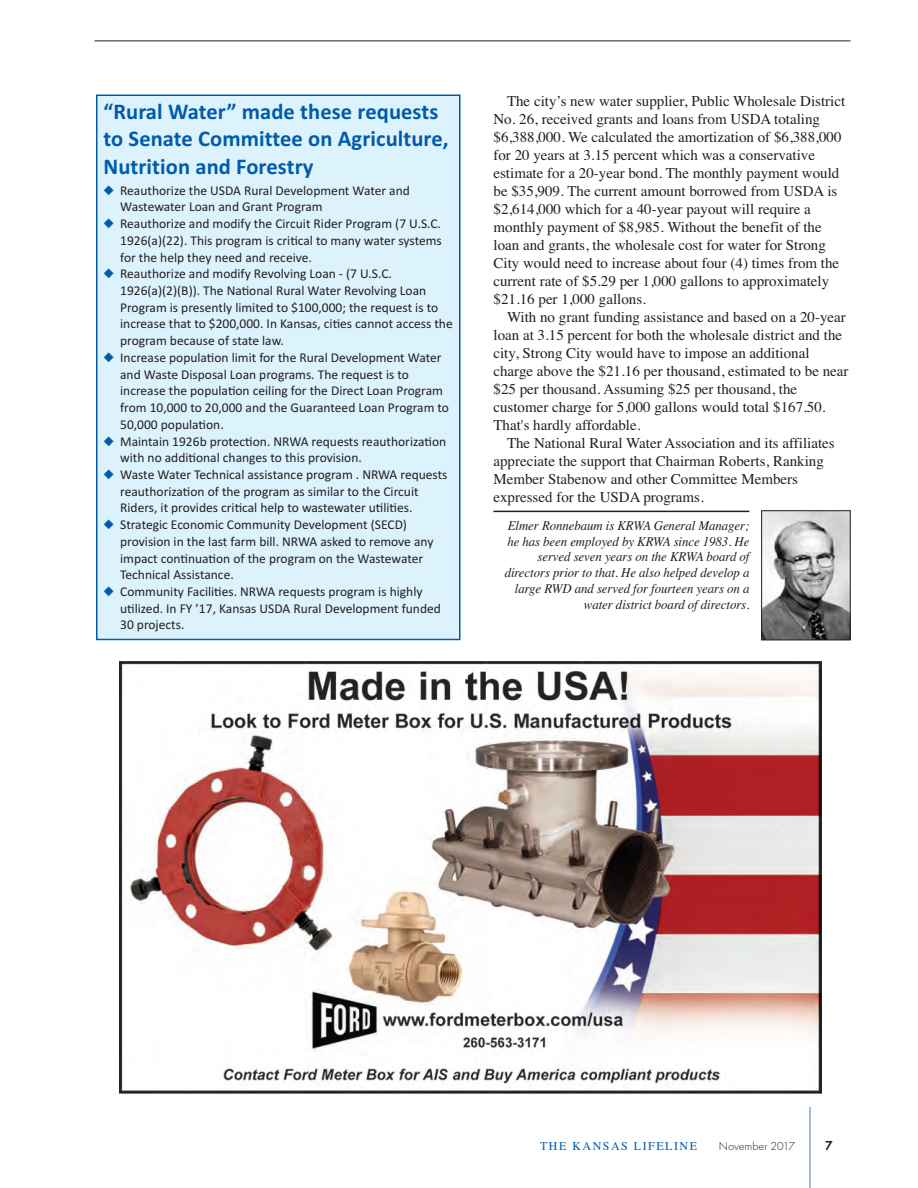
<style>
.page{position:relative;width:918px;height:1188px;background:#fff}
.page>*{position:absolute;margin:0;border:0;box-sizing:border-box;transform-origin:0 0}
.t1{font:700 22.5px/27.5px "Calibri";letter-spacing:.005em;color:#015ba9}
.t2{font:15px/18px "Times";color:#231f20}
.t3{font:13.5px/16.6px "Calibri";color:#231f20}
.t4{font:italic 13.5px/15.8px "Times";letter-spacing:-.005em;color:#231f20;text-align:right;scale:.95 1}
.t5{font:600 13.5px "Futura T";color:#231f20}
.t6{font:12px "Times";letter-spacing:.125em;color:#015ba9}
.t7{font:300 12px "Futura T";color:#231f20}
.s1{color:#015ba9}
</style>
<div class="page">
<hr style="left:810px;top:1107px;width:1px;height:81px;background:#4975b9">
<hr style="left:94px;top:40px;width:756px;height:1px;background:#231f20">
<hr style="left:494px;top:511px;width:255px;height:1px;background:#231f20">
<img style="left:763px;top:512px;width:85px;height:126px">
<div style="left:761px;top:510px;width:89px;height:130px;border:1px solid #231f20"></div>
<div style="left:98px;top:96px;width:361px;height:543px;background:#dcf2fc"></div>
<div style="left:96px;top:94px;width:364px;height:546px;border:2px solid #015ba9"></div>
<img style="left:119px;top:662px;width:702px;height:432px">
<h1 class="t1" style="left:104px;top:97px;width:347px">“Rural Water” made these requests to Senate Committee on Agriculture,<br>Nutrition and Forestry</h1>
<p class="t3" style="left:120px;top:182px;width:291px;text-indent:-17px"><span class="s1">◆</span> Reauthorize the USDA Rural Development Water and<br>Wastewater Loan and Grant Program</p>
<p class="t3" style="left:120px;top:215px;width:323px;text-align:justify;text-indent:-17px"><span class="s1">◆</span> Reauthorize and modify the Circuit Rider Program (7 U.S.C.<br>1926(a)(22). This program is critical to many water systems for the help they need and receive.</p>
<p class="t3" style="left:120px;top:265px;width:334px;text-indent:-17px"><span class="s1">◆</span> Reauthorize and modify Revolving Loan - (7 U.S.C.<br>1926(a)(2)(B)). The National Rural Water Revolving Loan Program is presently limited to $100,000; the request is to increase that to $200,000. In Kansas, cities cannot access the program because of state law.</p>
<p class="t3" style="left:120px;top:349px;width:330px;text-indent:-17px"><span class="s1">◆</span> Increase population limit for the Rural Development Water and Waste Disposal Loan programs. The request is to increase the population ceiling for the Direct Loan Program from 10,000 to 20,000 and the Guaranteed Loan Program to 50,000 population.</p>
<p class="t3" style="left:120px;top:433px;width:328px;text-indent:-17px"><span class="s1">◆</span> Maintain 1926b protection. NRWA requests reauthorization with no additional changes to this provision.</p>
<p class="t3" style="left:120px;top:466px;width:329px;text-indent:-17px"><span class="s1">◆</span> Waste Water Technical assistance program . NRWA requests reauthorization of the program as similar to the Circuit<br>Riders, it provides critical help to wastewater utilities.</p>
<p class="t3" style="left:120px;top:516px;width:315px;text-indent:-17px"><span class="s1">◆</span> Strategic Economic Community Development (SECD) provision in the last farm bill. NRWA asked to remove any impact continuation of the program on the Wastewater Technical Assistance.</p>
<p class="t3" style="left:120px;top:583px;width:322px;text-indent:-17px"><span class="s1">◆</span> Community Facilities. NRWA requests program is highly utilized. In FY ’17, Kansas USDA Rural Development funded<br>30 projects.</p>
<p class="t2" style="left:494px;top:92px;width:353px;text-indent:14px">The city’s new water supplier, Public Wholesale District No. 26, received grants and loans from USDA totaling $6,388,000. We calculated the amortization of $6,388,000 for 20 years at 3.15 percent which was a conservative estimate for a 20-year bond. The monthly payment would be $35,909. The current amount borrowed from USDA is $2,614,000 which for a 40-year payout will require a monthly payment of $8,985. Without the benefit of the loan and grants, the wholesale cost for water for Strong City would need to increase about four (4) times from the current rate of $5.29 per 1,000 gallons to approximately $21.16 per 1,000 gallons.</p>
<p class="t2" style="left:494px;top:308px;width:357px;text-indent:14px">With no grant funding assistance and based on a 20-year loan at 3.15 percent for both the wholesale district and the city, Strong City would have to impose an additional charge above the $21.16 per thousand, estimated to be near $25 per thousand. Assuming $25 per thousand, the customer charge for 5,000 gallons would total $167.50.<br>That's hardly affordable.</p>
<p class="t2" style="left:494px;top:434px;width:343px;text-indent:14px">The National Rural Water Association and its affiliates appreciate the support that Chairman Roberts, Ranking Member Stabenow and other Committee Members expressed for the USDA programs.</p>
<p class="t4" style="left:505px;top:517px;width:259px">Elmer Ronnebaum is KRWA General Manager; he has been employed by KRWA since 1983. He served seven years on the KRWA board of directors prior to that. He also helped develop a large RWD and served for fourteen years on a water district board of directors.</p>
<p class="t6" style="left:540px;top:1139px;width:158px">THE KANSAS LIFELINE</p>
<p class="t7" style="left:719px;top:1139px;width:78px">November 2017</p>
<p class="t5" style="left:825px;top:1137px;width:9px">7</p>
</div>
